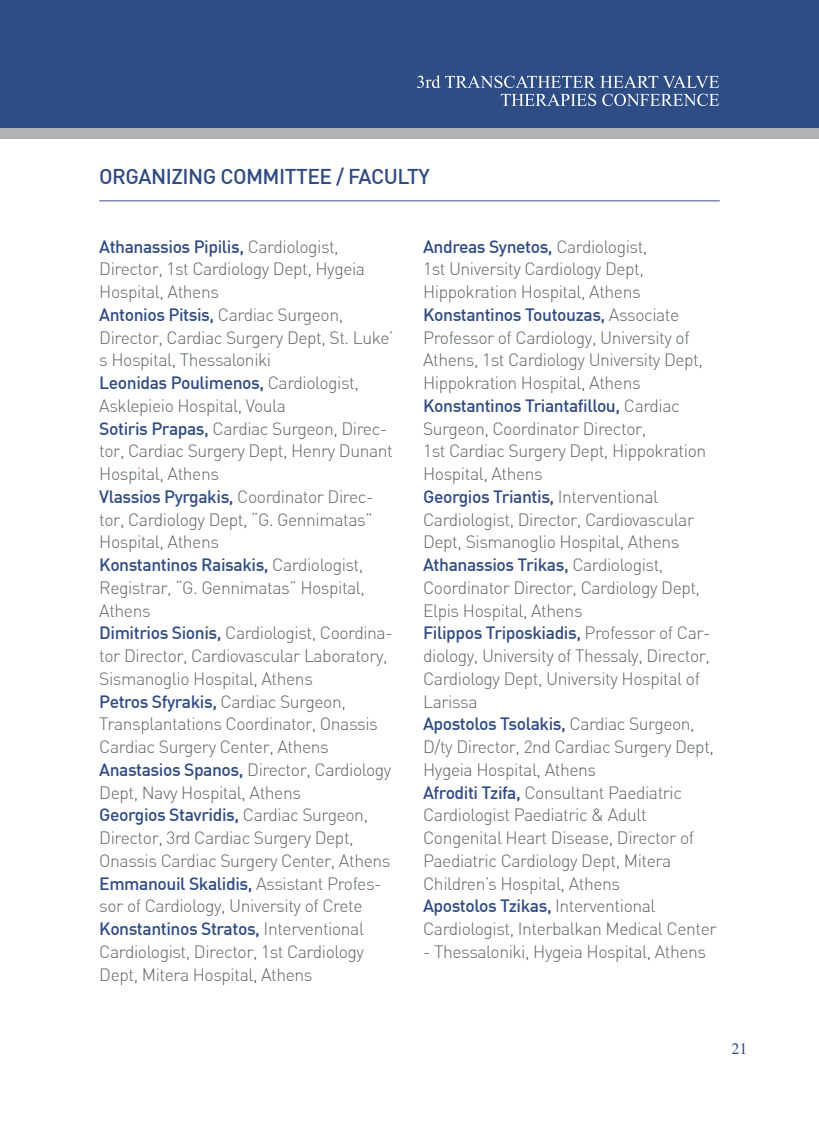
<style>
.page{position:relative;width:819px;height:1141px;background:#fff}
.page>*{position:absolute;margin:0;border:0;box-sizing:border-box;transform-origin:0 0}
.t1{font:500 21px "DIN Greek";letter-spacing:-.025em;color:#304b82}
.t2{font:300 17.5px/22.8px "DIN Greek";letter-spacing:-.025em;color:#636466}
.t3{font:15.75px "Times";color:#304b82}
.s1{font-weight:500;color:#304b82}
</style>
<div class="page">
<div style="left:0;top:0;width:819px;height:128px;background:#2e4d84"></div>
<div style="left:0;top:128px;width:819px;height:11px;background:#b1b4b6"></div>
<svg style="left:417px;top:75px;width:302px;height:13px;background:#6077a1"></svg>
<svg style="left:500px;top:94px;width:96px;height:12px"></svg>
<svg style="left:602px;top:94px;width:117px;height:12px"></svg>
<hr style="left:99px;top:200px;width:620px;height:1px;background:#3c4f8c">
<p class="t1" style="left:99px;top:164px;width:332px">ORGANIZING COMMITTEE / FACULTY</p>
<p class="t2" style="left:99px;top:235px;width:296px"><span class="s1">Athanassios Pipilis,</span> Cardiologist, Director, 1st Cardiology Dept, Hygeia Hospital, Athens<br><span class="s1">Antonios Pitsis,</span> Cardiac Surgeon, Director, Cardiac Surgery Dept, St. Luke’ s Hospital, Thessaloniki<br><span class="s1">Leonidas Poulimenos,</span> Cardiologist, Asklepieio Hospital, Voula<br><span class="s1">Sotiris Prapas,</span> Cardiac Surgeon, Direc&shy;tor, Cardiac Surgery Dept, Henry Dunant Hospital, Athens<br><span class="s1">Vlassios Pyrgakis,</span> Coordinator Direc&shy;tor, Cardiology Dept, “G. Gennimatas” Hospital, Athens<br><span class="s1">Konstantinos Raisakis,</span> Cardiologist, Registrar, “G. Gennimatas” Hospital, Athens<br><span class="s1">Dimitrios Sionis,</span> Cardiologist, Coordina&shy;tor Director, Cardiovascular Laboratory, Sismanoglio Hospital, Athens<br><span class="s1">Petros Sfyrakis,</span> Cardiac Surgeon, Transplantations Coordinator, Onassis Cardiac Surgery Center, Athens <span class="s1">Anastasios Spanos,</span> Director, Cardiology Dept, Navy Hospital, Athens<br><span class="s1">Georgios Stavridis,</span> Cardiac Surgeon, Director, 3rd Cardiac Surgery Dept, Onassis Cardiac Surgery Center, Athens <span class="s1">Emmanouil Skalidis,</span> Assistant Profes&shy;sor of Cardiology, University of Crete <span class="s1">Konstantinos Stratos,</span> Interventional Cardiologist, Director, 1st Cardiology Dept, Mitera Hospital, Athens</p>
<p class="t2" style="left:423px;top:235px;width:295px"><span class="s1">Andreas Synetos,</span> Cardiologist,<br>1st University Cardiology Dept, Hippokration Hospital, Athens <span class="s1">Konstantinos Toutouzas,</span> Associate Professor of Cardiology, University of Athens, 1st Cardiology University Dept, Hippokration Hospital, Athens <span class="s1">Konstantinos Triantafillou,</span> Cardiac Surgeon, Coordinator Director,<br>1st Cardiac Surgery Dept, Hippokration Hospital, Athens<br><span class="s1">Georgios Triantis,</span> Interventional Cardiologist, Director, Cardiovascular Dept, Sismanoglio Hospital, Athens <span class="s1">Athanassios Trikas,</span> Cardiologist, Coordinator Director, Cardiology Dept, Elpis Hospital, Athens<br><span class="s1">Filippos Triposkiadis,</span> Professor of Car&shy;diology, University of Thessaly, Director, Cardiology Dept, University Hospital of Larissa<br><span class="s1">Apostolos Tsolakis,</span> Cardiac Surgeon, D/ty Director, 2nd Cardiac Surgery Dept, Hygeia Hospital, Athens<br><span class="s1">Afroditi Tzifa,</span> Consultant Paediatric Cardiologist Paediatric &amp; Adult Congenital Heart Disease, Director of Paediatric Cardiology Dept, Mitera Children’s Hospital, Athens<br><span class="s1">Apostolos Tzikas,</span> Interventional Cardiologist, Interbalkan Medical Center</p>
<p class="t2" style="left:423px;top:940px;width:284px">- Thessaloniki, Hygeia Hospital, Athens</p>
<p class="t3" style="left:731px;top:1034px;width:17px">21</p>
</div>
